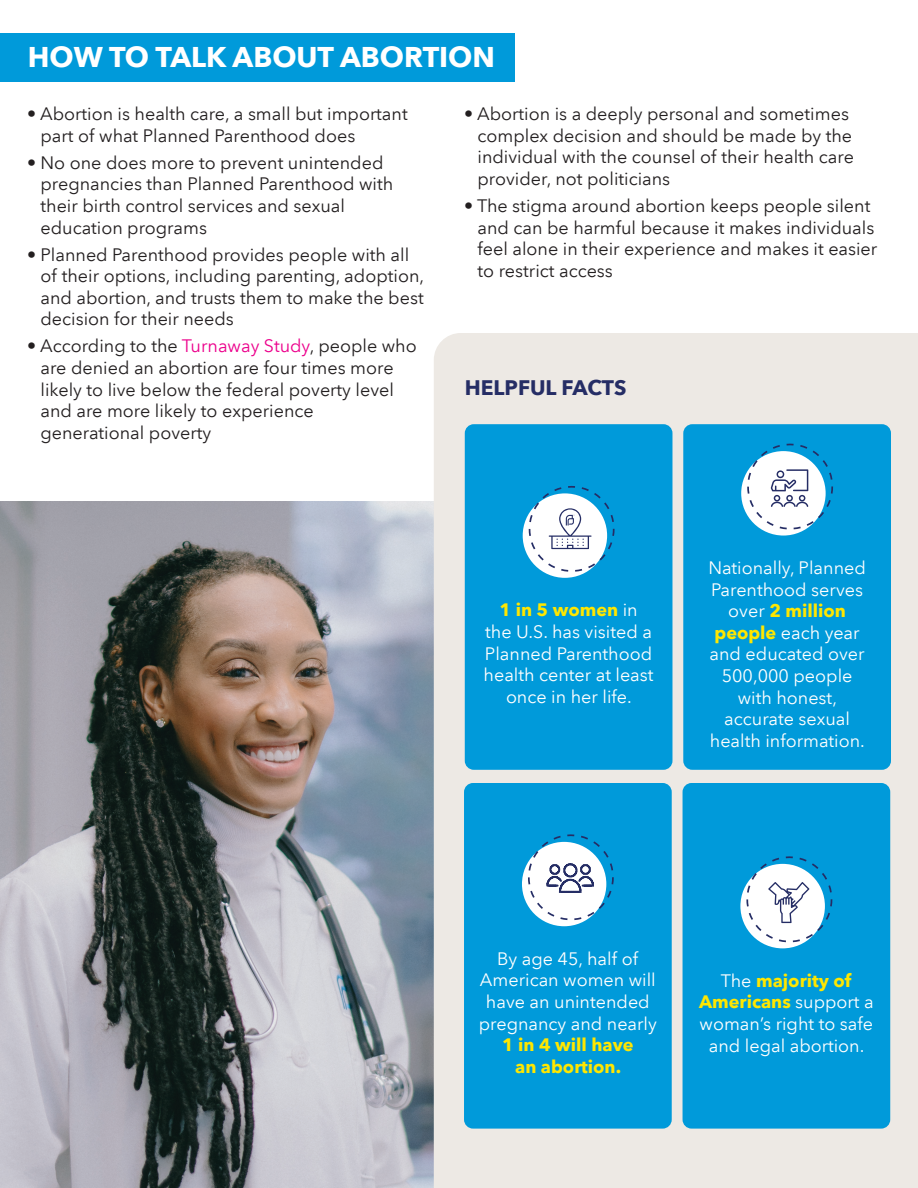
<style>
.page{position:relative;width:918px;height:1188px;background:#fff}
.page>*{position:absolute;margin:0;border:0;box-sizing:border-box;transform-origin:0 0}
.t1{font:700 28.5px "Avenir Next LT Pro";color:#fff}
.t2{font:700 21px "Avenir Next LT Pro";color:#252d65}
.t3{font:18px/21.6px "Avenir Next LT Pro";color:#231f20}
.t4{font:18px/21.6px "Avenir Next LT Pro";color:#fff;text-align:center}
.t5{font:700 18px/21.6px "Avenir Next LT Pro";color:#ffe700;text-align:center}
.s1{font-family:"Helvetica Neue LT Std";font-weight:900}
.s2{color:#ec008c}
.s3{font-weight:700;color:#ffe700}
</style>
<div class="page">
<div style="left:1px;top:33px;width:514px;height:49px;background:#009ada"></div>
<img style="left:0;top:501px;width:434px;height:687px">
<div style="left:434px;top:333px;width:484px;height:855px;background:#ede9e4"></div>
<div style="left:465px;top:424px;width:207px;height:346px;background:#009ada;border-radius:9px"></div>
<div style="left:683px;top:424px;width:208px;height:346px;background:#009ada;border-radius:9px"></div>
<div style="left:464px;top:783px;width:208px;height:346px;background:#009ada;border-radius:9px"></div>
<div style="left:683px;top:783px;width:207px;height:346px;background:#009ada;border-radius:9px"></div>
<div style="left:523px;top:493px;width:84px;height:85px;background:#fff;border-radius:50%"></div>
<svg style="left:529px;top:486px;width:86px;height:86px"></svg>
<svg style="left:741px;top:451px;width:85px;height:85px"></svg>
<svg style="left:747px;top:444px;width:86px;height:85px"></svg>
<div style="left:740px;top:864px;width:85px;height:84px;background:#fff;border-radius:50%"></div>
<svg style="left:746px;top:856px;width:86px;height:86px"></svg>
<div style="left:522px;top:842px;width:84px;height:84px;background:#fff;border-radius:50%"></div>
<svg style="left:528px;top:834px;width:86px;height:86px"></svg>
<h1 class="t1" style="left:28px;top:39px;width:469px">HOW TO TALK ABOUT ABORTION</h1>
<p class="t3" style="left:40px;top:103px;width:369px;text-indent:-14px"><span class="s1">•</span> Abortion is health care, a small but important part of what Planned Parenthood does</p>
<p class="t3" style="left:40px;top:152px;width:354px;text-indent:-14px"><span class="s1">•</span> No one does more to prevent unintended pregnancies than Planned Parenthood with their birth control services and sexual education programs</p>
<p class="t3" style="left:40px;top:243px;width:385px;text-indent:-14px"><span class="s1">•</span> Planned Parenthood provides people with all of their options, including parenting, adoption, and abortion, and trusts them to make the best decision for their needs</p>
<p class="t3" style="left:40px;top:335px;width:378px;text-indent:-14px"><span class="s1">•</span> According to the <span class="s2">Turnaway Study</span>, people who are denied an abortion are four times more likely to live below the federal poverty level and are more likely to experience generational poverty</p>
<p class="t3" style="left:478px;top:103px;width:378px;text-indent:-14px"><span class="s1">•</span> Abortion is a deeply personal and sometimes complex decision and should be made by the individual with the counsel of their health care provider, not politicians</p>
<p class="t3" style="left:478px;top:195px;width:401px;text-indent:-14px"><span class="s1">•</span> The stigma around abortion keeps people silent and can be harmful because it makes individuals feel alone in their experience and makes it easier to restrict access</p>
<p class="t2" style="left:465px;top:375px;width:163px">HELPFUL FACTS</p>
<p class="t4" style="left:484px;top:599px;width:171px"><span class="s3">1 in 5 women</span> in<br>the U.S. has visited a<br>Planned Parenthood health center at least once in her life.</p>
<p class="t4" style="left:708px;top:557px;width:159px">Nationally, Planned<br>Parenthood serves over <span class="s3">2 million people</span> each year and educated over<br>500,000 people with honest, accurate sexual health information.</p>
<p class="t4" style="left:479px;top:948px;width:180px">By age 45, half of<br>American women will have an unintended pregnancy and nearly</p>
<p class="t5" style="left:502px;top:1034px;width:133px">1 in 4 will have an abortion.</p>
<p class="t4" style="left:699px;top:970px;width:176px">The <span class="s3">majority of<br>Americans</span> support a woman’s right to safe and legal abortion.</p>
</div>
